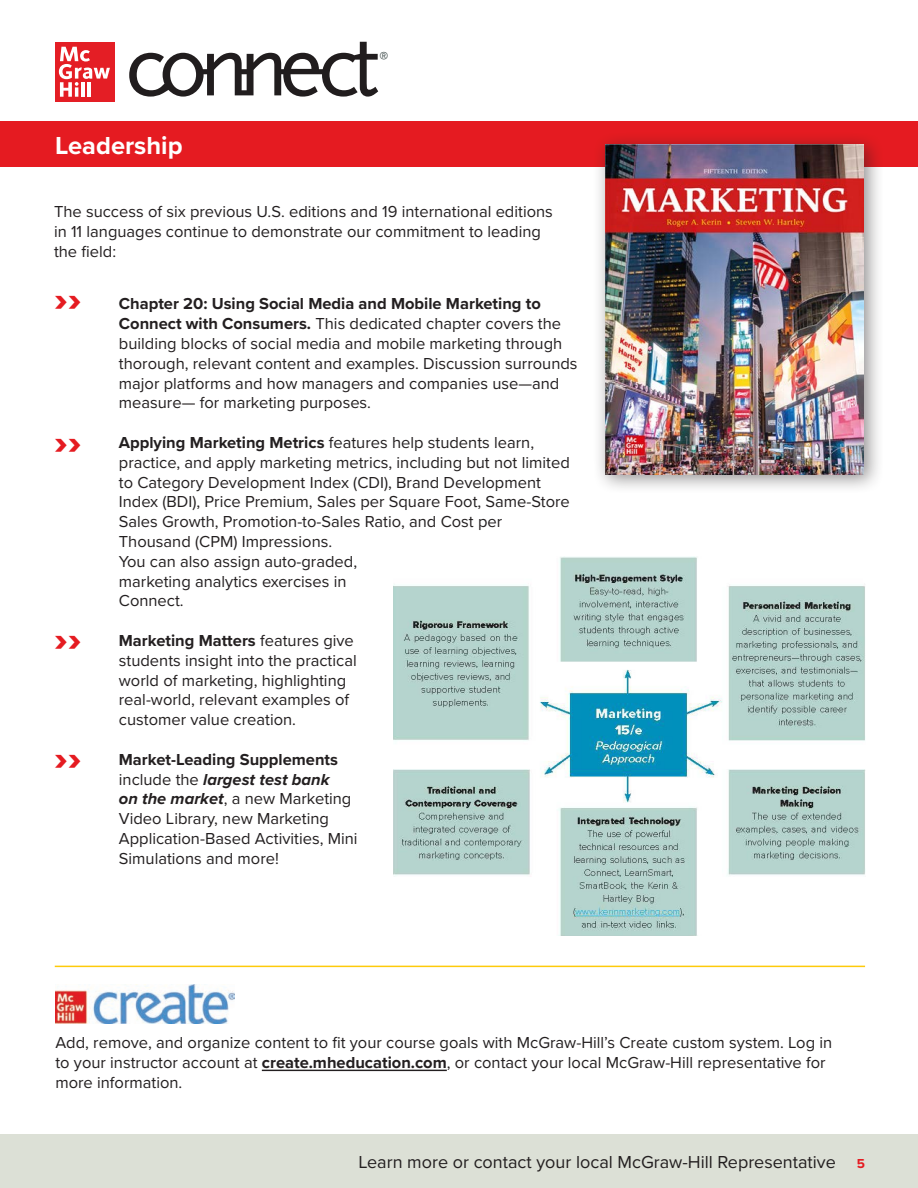
<style>
.page{position:relative;width:918px;height:1188px;background:#fff}
.page>*{position:absolute;margin:0;border:0;box-sizing:border-box;transform-origin:0 0}
.t1{font:900 36px "Proxima Nova";color:#e51b21}
.t2{font:700 25.5px "Proxima Nova";color:#fff}
.t3{font:18px "Proxima Nova";color:#231f20}
.t4{font:600 18px "Proxima Nova";color:#344241}
.t5{font:16.5px/19.8px "Proxima Nova";color:#231f20}
.t6{font:700 13.5px "Proxima Nova";color:#e51b21}
.s1{font-weight:700}
.s2{font-weight:700;font-style:italic}
</style>
<div class="page">
<div style="left:0;top:121px;width:918px;height:46px;background:#e51b21"></div>
<div style="left:0;top:1134px;width:918px;height:54px;background:#dce0d6"></div>
<svg style="left:129px;top:42px;width:249px;height:55px"></svg>
<div style="left:55px;top:42px;width:60px;height:60px;background:#e41e25"></div>
<svg style="left:59px;top:47px;width:51px;height:50px"></svg>
<hr style="left:262px;top:1070px;width:185px;height:1px;background:#231f20">
<div style="left:593px;top:131px;width:291px;height:364px;background:#231f20;opacity:.5"></div>
<img style="left:606px;top:144px;width:258px;height:330px">
<img style="left:393px;top:556px;width:472px;height:380px">
<img style="left:55px;top:985px;width:179px;height:39px">
<hr style="left:55px;top:966px;width:810px;height:1px;background:#feca0a">
<h2 class="t2" style="left:55px;top:126px;width:129px">Leadership</h2>
<p class="t4" style="left:380px;top:45px;width:10px">®</p>
<p class="t5" style="left:54px;top:201px;width:500px">The success of six previous U.S. editions and 19 international editions in 11 languages continue to demonstrate our commitment to leading the field:</p>
<h1 class="t1" style="left:54px;top:272px;width:29px">››</h1>
<h1 class="t1" style="left:54px;top:415px;width:29px">››</h1>
<h1 class="t1" style="left:54px;top:612px;width:29px">››</h1>
<h1 class="t1" style="left:54px;top:731px;width:29px">››</h1>
<p class="t5" style="left:119px;top:293px;width:460px"><span class="s1">Chapter 20: Using Social Media and Mobile Marketing to Connect with Consumers.</span> This dedicated chapter covers the building blocks of social media and mobile marketing through thorough, relevant content and examples. Discussion surrounds major platforms and how managers and companies use—and measure— for marketing purposes.</p>
<p class="t5" style="left:119px;top:432px;width:453px"><span class="s1">Applying Marketing Metrics</span> features help students learn, practice, and apply marketing metrics, including but not limited to Category Development Index (CDI), Brand Development Index (BDI), Price Premium, Sales per Square Foot, Same-Store Sales Growth, Promotion-to-Sales Ratio, and Cost per Thousand (CPM) Impressions.<br>You can also assign auto-graded,<br>marketing analytics exercises in<br>Connect.</p>
<p class="t5" style="left:119px;top:630px;width:239px"><span class="s1">Marketing Matters</span> features give students insight into the practical world of marketing, highlighting real-world, relevant examples of customer value creation.</p>
<p class="t5" style="left:119px;top:749px;width:240px"><span class="s1">Market-Leading Supplements </span>include the <span class="s2">largest test bank<br>on the market</span>, a new Marketing<br>Video Library, new Marketing<br>Application-Based Activities, Mini<br>Simulations and more!</p>
<p class="t5" style="left:55px;top:1032px;width:778px">Add, remove, and organize content to fit your course goals with McGraw-Hill’s Create custom system. Log in to your instructor account at <span class="s1">create.mheducation.com</span>, or contact your local McGraw-Hill representative for more information.</p>
<p class="t3" style="left:358px;top:1149px;width:479px">Learn more or contact your local McGraw-Hill Representative</p>
<p class="t6" style="left:857px;top:1154px;width:10px">5</p>
</div>
